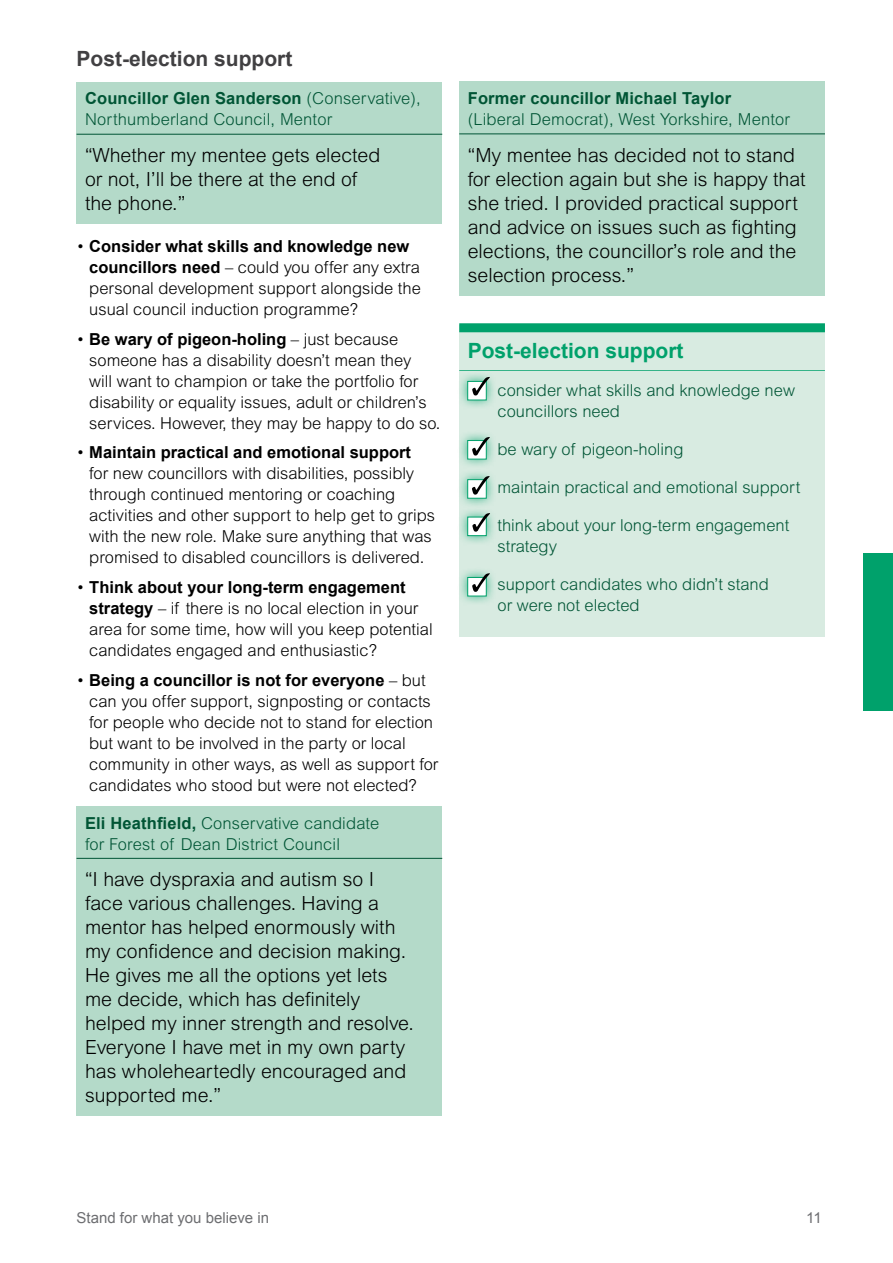
<style>
.page{position:relative;width:893px;height:1263px;background:#fff}
.page>*{position:absolute;margin:0;border:0;box-sizing:border-box;transform-origin:0 0}
.t1{font:700 21px "Arial";color:#414042}
.t2{font:700 21px "Arial";color:#00a16b}
.t3{font:300 19.5px/24px "Arial MT Std";color:#000}
.t4{font:300 16.5px/21px "Arial MT Std";color:#000}
.t5{font:300 16.5px/21px "Arial MT Std";color:#005535}
.t6{font:700 16.5px "Arial";color:#000}
.t7{font:700 16.5px "Arial";letter-spacing:.01em;color:#005535}
.t8{font:15px "Arial";color:#6d6e71}
.s1{font-family:"Arial MT Std";font-weight:300}
.s2{font-family:"Arial";font-weight:700}
</style>
<div class="page">
<div style="left:863px;top:553px;width:30px;height:157px;background:#00a16b"></div>
<div style="left:77px;top:82px;width:365px;height:56px;background:#b4dac9"></div>
<hr style="left:77px;top:134px;width:365px;height:1px;background:#005535">
<div style="left:77px;top:135px;width:365px;height:89px;background:#b4dac9"></div>
<div style="left:77px;top:806px;width:365px;height:56px;background:#b4dac9"></div>
<hr style="left:77px;top:858px;width:365px;height:1px;background:#005535">
<div style="left:77px;top:859px;width:365px;height:257px;background:#b4dac9"></div>
<div style="left:459px;top:81px;width:366px;height:57px;background:#b4dac9"></div>
<hr style="left:459px;top:133px;width:366px;height:1px;background:#005535">
<div style="left:459px;top:135px;width:366px;height:161px;background:#b4dac9"></div>
<div style="left:459px;top:325px;width:366px;height:46px;background:#d8ebe1"></div>
<div style="left:459px;top:323px;width:366px;height:9px;background:#00a16b"></div>
<hr style="left:459px;top:370px;width:366px;height:1px;background:#00a16b">
<div style="left:459px;top:371px;width:366px;height:72px;background:#d8ebe1"></div>
<div style="left:459px;top:430px;width:366px;height:51px;background:#d8ebe1"></div>
<div style="left:459px;top:468px;width:366px;height:51px;background:#d8ebe1"></div>
<div style="left:459px;top:506px;width:366px;height:72px;background:#d8ebe1"></div>
<div style="left:459px;top:565px;width:366px;height:72px;background:#d8ebe1"></div>
<div style="left:457px;top:371px;width:39px;height:39px;background:#00a16b;opacity:.75"></div>
<div style="left:467px;top:381px;width:20px;height:19px;background:#fff;border:1px solid #00a16b"></div>
<svg style="left:472px;top:377px;width:18px;height:18px"></svg>
<div style="left:457px;top:430px;width:39px;height:39px;background:#00a16b;opacity:.75"></div>
<div style="left:467px;top:440px;width:20px;height:19px;background:#fff;border:1px solid #00a16b"></div>
<div style="left:457px;top:469px;width:39px;height:39px;background:#00a16b;opacity:.75"></div>
<div style="left:467px;top:479px;width:20px;height:20px;background:#fff;border:1px solid #00a16b"></div>
<div style="left:457px;top:507px;width:39px;height:39px;background:#00a16b;opacity:.75"></div>
<div style="left:467px;top:517px;width:20px;height:19px;background:#fff;border:1px solid #00a16b"></div>
<div style="left:457px;top:567px;width:39px;height:39px;background:#00a16b;opacity:.75"></div>
<div style="left:467px;top:577px;width:20px;height:19px;background:#fff;border:1px solid #00a16b"></div>
<svg style="left:472px;top:437px;width:18px;height:18px"></svg>
<svg style="left:472px;top:476px;width:18px;height:19px"></svg>
<svg style="left:472px;top:513px;width:18px;height:19px"></svg>
<svg style="left:472px;top:573px;width:18px;height:19px"></svg>
<p class="t1" style="left:77px;top:45px;width:217px">Post-election support</p>
<p class="t7" style="left:85px;top:88px;width:337px">Councillor Glen Sanderson <span class="s1">(Conservative),</span></p>
<p class="t5" style="left:85px;top:109px;width:249px">Northumberland Council, Mentor</p>
<p class="t3" style="left:85px;top:143px;width:297px">“Whether my mentee gets elected or not, I’ll be there at the end of the phone.”</p>
<p class="t6" style="left:77px;top:236px;width:334px"><span class="s1">•</span> Consider what skills and knowledge new</p>
<p class="t4" style="left:89px;top:257px;width:333px;text-align:justify"><span class="s2">councillors need</span> – could you offer any extra personal development support alongside the usual council induction programme?</p>
<p class="t6" style="left:77px;top:328px;width:323px"><span class="s1">•</span> Be wary of pigeon-holing <span class="s1">– just because</span></p>
<p class="t4" style="left:89px;top:350px;width:352px">someone has a disability doesn’t mean they<br>will want to champion or take the portfolio for disability or equality issues, adult or children’s services. However, they may be happy to do so.</p>
<p class="t6" style="left:77px;top:442px;width:336px"><span class="s1">•</span> Maintain practical and emotional support</p>
<p class="t4" style="left:89px;top:463px;width:347px">for new councillors with disabilities, possibly through continued mentoring or coaching activities and other support to help get to grips with the new role. Make sure anything that was promised to disabled councillors is delivered.</p>
<p class="t6" style="left:77px;top:576px;width:331px"><span class="s1">•</span> Think about your long-term engagement</p>
<p class="t4" style="left:89px;top:598px;width:345px"><span class="s2">strategy</span> – if there is no local election in your area for some time, how will you keep potential candidates engaged and enthusiastic?</p>
<p class="t6" style="left:77px;top:669px;width:351px"><span class="s1">•</span> Being a councillor is not for everyone <span class="s1">– but</span></p>
<p class="t4" style="left:89px;top:690px;width:351px">can you offer support, signposting or contacts for people who decide not to stand for election but want to be involved in the party or local community in other ways, as well as support for candidates who stood but were not elected?</p>
<p class="t5" style="left:85px;top:812px;width:296px"><span class="s2">Eli Heathfield,</span> Conservative candidate for Forest of Dean District Council</p>
<p class="t3" style="left:85px;top:867px;width:330px">“I have dyspraxia and autism so I face various challenges. Having a mentor has helped enormously with my confidence and decision making.<br>He gives me all the options yet lets me decide, which has definitely helped my inner strength and resolve.<br>Everyone I have met in my own party has wholeheartedly encouraged and supported me.”</p>
<p class="t7" style="left:468px;top:87px;width:265px">Former councillor Michael Taylor</p>
<p class="t5" style="left:468px;top:109px;width:324px">(Liberal Democrat), West Yorkshire, Mentor</p>
<p class="t3" style="left:468px;top:143px;width:339px">“My mentee has decided not to stand for election again but she is happy that she tried. I provided practical support and advice on issues such as fighting elections, the councillor’s role and the selection process.”</p>
<p class="t2" style="left:468px;top:336px;width:217px">Post-election support</p>
<p class="t5" style="left:497px;top:379px;width:299px">consider what skills and knowledge new councillors need</p>
<p class="t5" style="left:497px;top:438px;width:188px">be wary of pigeon-holing</p>
<p class="t5" style="left:497px;top:476px;width:304px">maintain practical and emotional support</p>
<p class="t5" style="left:497px;top:514px;width:293px">think about your long-term engagement strategy</p>
<p class="t5" style="left:497px;top:574px;width:273px">support candidates who didn’t stand or were not elected</p>
<p class="t8" style="left:77px;top:1208px;width:194px">Stand for what you believe in</p>
<p class="t8" style="left:806px;top:1208px;width:17px">11</p>
</div>
